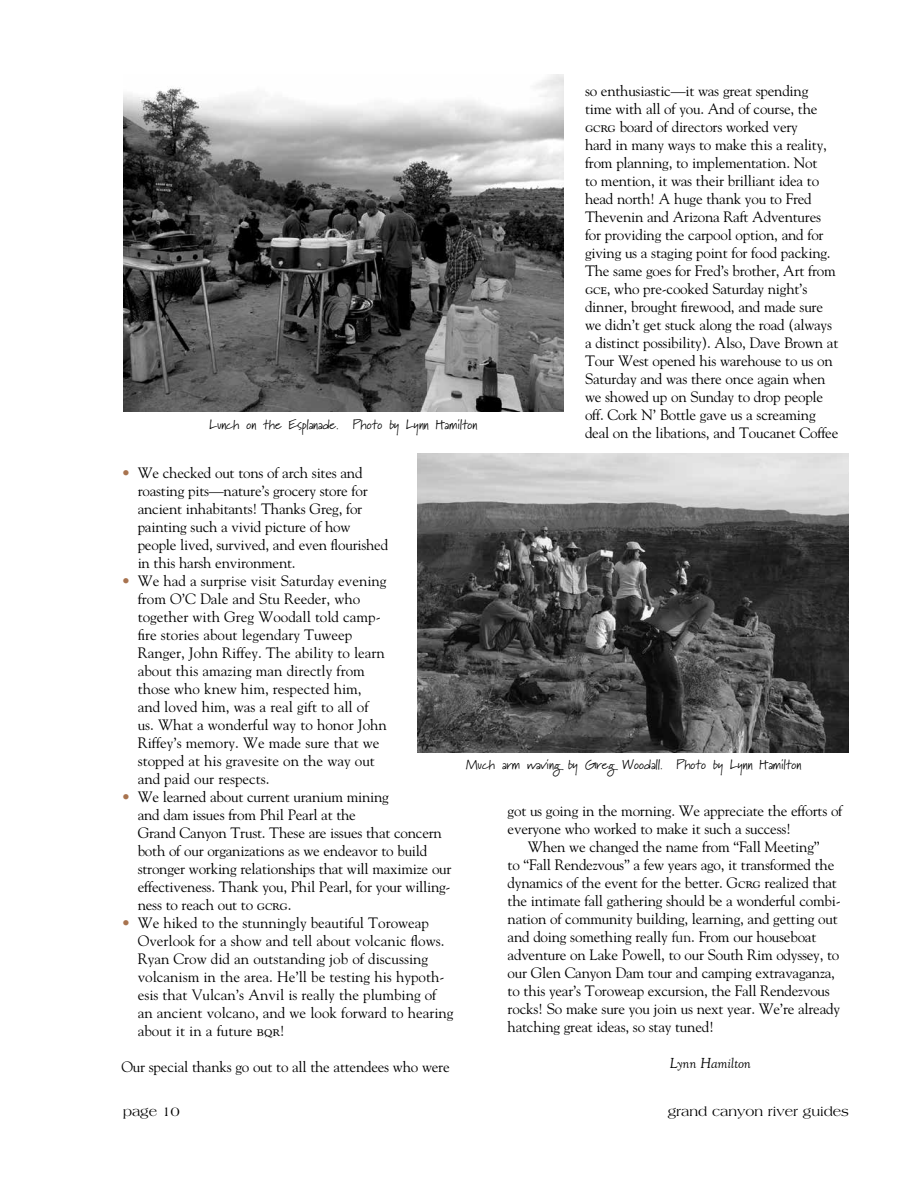
<style>
.page{position:relative;width:918px;height:1188px;background:#fff}
.page>*{position:absolute;margin:0;border:0;box-sizing:border-box;transform-origin:0 0}
.t1{font:15px/18px "Goudy";letter-spacing:-.015em;color:#000}
.t2{font:italic 15px "Goudy Old Style T";letter-spacing:-.015em;color:#000}
.t3{font:13.5px "Marydale";color:#000}
.t4{font:13.5px "Americana";color:#000}
.s1{font-family:"Goudy SC"}
.s2{color:#a8734f}
.s3{font-family:"Goudy Old Style T"}
</style>
<div class="page">
<img style="left:123px;top:74px;width:441px;height:337px">
<img style="left:418px;top:453px;width:431px;height:299px">
<p class="t3" style="left:209px;top:416px;width:270px">Lunch on the Esplanade. Photo by Lynn Hamilton</p>
<p class="t1" style="left:585px;top:81px;width:255px">so enthusiastic—it was great spending time with all of you. And of course, the <span class="s1">gcrg</span> board of directors worked very<br>hard in many ways to make this a reality, from planning, to implementation. Not<br>to mention, it was their brilliant idea to head north! A huge thank you to Fred Thevenin and Arizona Raft Adventures for providing the carpool option, and for giving us a staging point for food packing.<br>The same goes for Fred’s brother, Art from <span class="s1">gce</span>, who pre-cooked Saturday night’s dinner, brought firewood, and made sure we didn’t get stuck along the road (always a distinct possibility). Also, Dave Brown at Tour West opened his warehouse to us on Saturday and was there once again when we showed up on Sunday to drop people off. Cork N’ Bottle gave us a screaming deal on the libations, and Toucanet Coffee</p>
<p class="t1" style="left:138px;top:464px;width:252px;text-indent:-16px"><span class="s2">•</span> We checked out tons of arch sites and roasting pits—nature’s grocery store for ancient inhabitants! Thanks Greg, for painting such a vivid picture of how people lived, survived, and even flourished in this harsh environment.</p>
<p class="t1" style="left:138px;top:572px;width:251px;text-indent:-16px"><span class="s2">•</span> We had a surprise visit Saturday evening from O’C Dale and Stu Reeder, who together with Greg Woodall told camp&shy;fire stories about legendary Tuweep Ranger, John Riffey. The ability to learn about this amazing man directly from those who knew him, respected him, and loved him, was a real gift to all of us. What a wonderful way to honor John Riffey’s memory. We made sure that we stopped at his gravesite on the way out and paid our respects.</p>
<p class="t1" style="left:138px;top:788px;width:315px;text-indent:-16px"><span class="s2">•</span> We learned about current uranium mining<br>and dam issues from Phil Pearl at the<br>Grand Canyon Trust. These are issues that concern both of our organizations as we endeavor to build stronger working relationships that will maximize our effectiveness. Thank you, Phil Pearl, for your willing&shy;ness to reach out to <span class="s1">gcrg</span>.</p>
<p class="t1" style="left:138px;top:914px;width:317px;text-indent:-16px"><span class="s2">•</span> We hiked to the stunningly beautiful Toroweap Overlook for a show and tell about volcanic flows.<br>Ryan Crow did an outstanding job of discussing volcanism in the area. He’ll be testing his hypoth&shy;esis that Vulcan’s Anvil is really the plumbing of an ancient volcano, and we look forward to hearing about it in a future <span class="s1">bqr</span>!</p>
<p class="t1" style="left:122px;top:1058px;width:330px">Our special thanks go out to all the attendees who were</p>
<p class="t3" style="left:466px;top:757px;width:337px">Much arm waving by Greg Woodall. Photo by Lynn Hamilton</p>
<p class="t1" style="left:508px;top:801px;width:336px">got us going in the morning. We appreciate the efforts of</p>
<p class="t1" style="left:508px;top:819px;width:285px">everyone who worked to make it such a success!</p>
<p class="t1" style="left:528px;top:837px;width:293px">When we changed the name from “Fall Meeting”</p>
<p class="t1" style="left:508px;top:855px;width:328px">to “Fall Rendezvous” a few years ago, it transformed the</p>
<p class="t1" style="left:508px;top:873px;width:331px">dynamics of the event for the better. G<span class="s1">crg</span> realized that</p>
<p class="t1" style="left:508px;top:891px;width:335px">the intimate fall gathering should be a wonderful combi-</p>
<p class="t1" style="left:508px;top:909px;width:332px">nation of community building, learning, and getting out</p>
<p class="t1" style="left:508px;top:927px;width:310px">and doing something really <span class="s3">fun</span>. From our houseboat</p>
<p class="t1" style="left:508px;top:945px;width:333px">adventure on Lake Powell, to our South Rim odyssey, to</p>
<p class="t1" style="left:508px;top:963px;width:329px">our Glen Canyon Dam tour and camping extravaganza,</p>
<p class="t1" style="left:508px;top:981px;width:324px">to this year’s Toroweap excursion, the Fall Rendezvous</p>
<p class="t1" style="left:508px;top:999px;width:334px">rocks! So make sure you join us next year. We’re already</p>
<p class="t1" style="left:508px;top:1017px;width:208px">hatching great ideas, so stay tuned!</p>
<p class="t2" style="left:670px;top:1055px;width:83px">Lynn Hamilton</p>
<p class="t4" style="left:123px;top:1104px;width:58px">page 10</p>
<p class="t4" style="left:668px;top:1104px;width:183px">grand canyon river guides</p>
</div>
